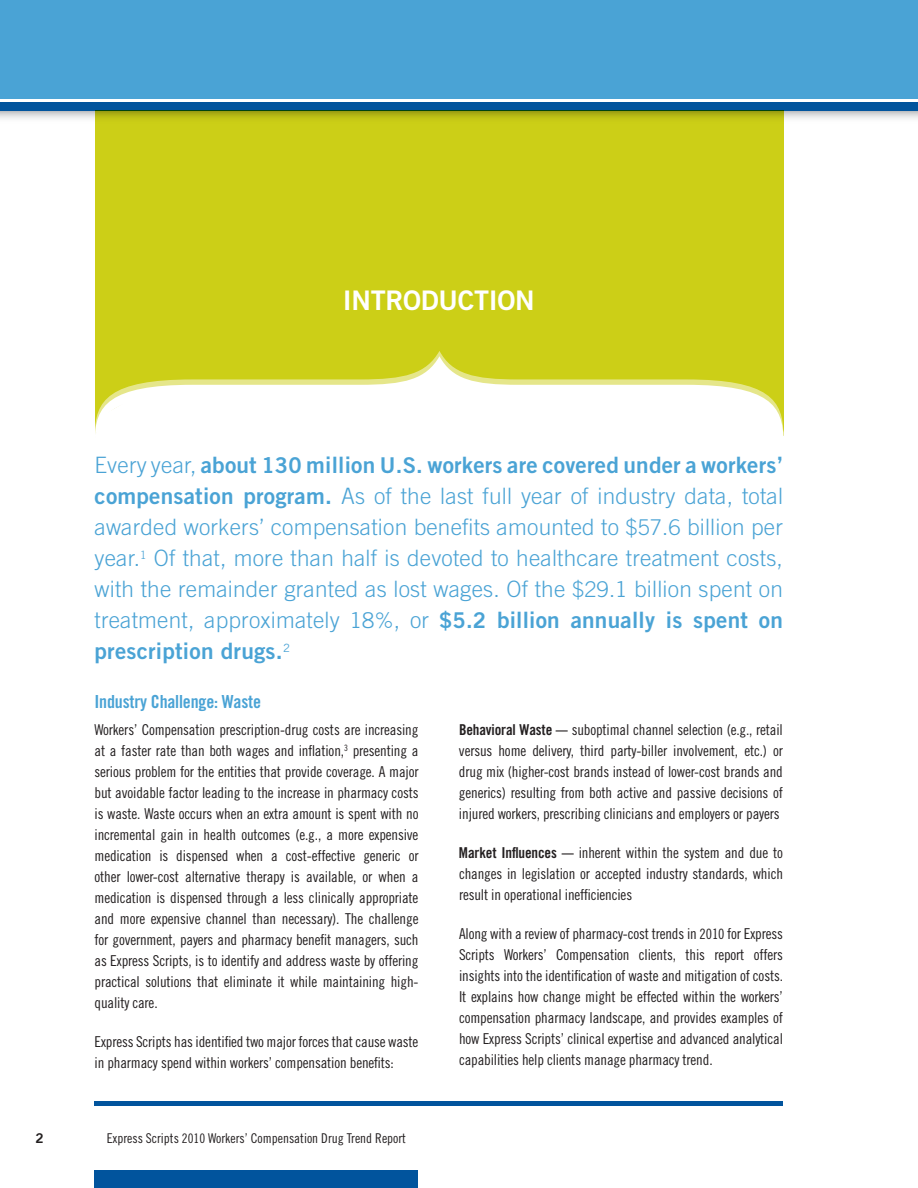
<style>
.page{position:relative;width:918px;height:1188px;background:#fff}
.page>*{position:absolute;margin:0;border:0;box-sizing:border-box;transform-origin:0 0}
.t1{font:27px "Trade Gothic Bold Two";letter-spacing:-.01em;color:#fff}
.t2{font:300 22.5px/31px "Trade Gothic";letter-spacing:.01em;color:#4aa3d5;text-align:justify}
.t3{font:22.5px "Trade Gothic Bold Two";letter-spacing:.01em;color:#4aa3d5}
.t4{font:18px "Trade Gothic Bold Cond Twenty";letter-spacing:-.01em;color:#4aa3d5}
.t5{font:15px/21px "Trade Gothic Cond Eighteen";letter-spacing:-.01em;color:#231f20;text-align:justify}
.t6{font:13.5px "Trade Gothic Cond Eighteen";color:#231f20}
.t7{font:13.5px "Trade Gothic Bold Two";color:#231f20}
.s1{font-family:"Trade Gothic";font-weight:300}
.s2{font-size:21.75px}
.s3{font-family:"Trade Gothic Bold Two";font-weight:400}
.s4{font-family:"Trade Gothic Bold Two";font-weight:400;font-size:21.75px}
.s5{font-size:13.2px}
.s6{font-family:"Trade Gothic Bold Cond Twenty"}
.s7{font-size:14.25px}
</style>
<div class="page">
<div style="left:0;top:0;width:918px;height:99px;background:#4aa3d5"></div>
<svg style="left:0;top:110px;width:918px;height:15px"></svg>
<hr style="left:94px;top:1101px;width:689px;height:4px;background:#01549d">
<div style="left:94px;top:1170px;width:324px;height:18px;background:#01549d"></div>
<div style="left:0;top:102px;width:918px;height:8px;background:#01549d"></div>
<div style="left:95px;top:110px;width:688px;height:337px;background:#cccf17"></div>
<svg style="left:95px;top:364px;width:689px;height:83px;fill:#fff"></svg>
<h1 class="t1" style="left:343px;top:283px;width:194px">I ntroduction</h1>
<h2 class="t3" style="left:94px;top:451px;width:690px"><span class="s1">Every year,</span> about <span class="s2">130</span> million <span class="s2">U .S.</span> workers are covered under a workers’</h2>
<p class="t2" style="left:94px;top:480px;width:690px"><span class="s3">compensation program.</span> As of the last full year of industry data, total awarded workers’ compensation benefits amounted to <span class="s2">$57.6</span> billion per year.<sup>1</sup> Of that, more than half is devoted to healthcare treatment costs, with the remainder granted as lost wages. Of the <span class="s2">$29.1</span> billion spent on treatment, approximately <span class="s2">18%</span>, or <span class="s4">$5.2</span> <span class="s3">billion annually is spent on</span></p>
<h2 class="t3" style="left:94px;top:637px;width:197px">prescription drugs.<sup>2</sup></h2>
<p class="t4" style="left:94px;top:691px;width:168px">Industry Challenge: Waste</p>
<p class="t5" style="left:94px;top:719px;width:326px">Workers’ Compensation prescription-drug costs are increasing at a faster rate than both wages and inflation,<sup>3</sup> presenting a serious problem for the entities that provide coverage. A major but avoidable factor leading to the increase in pharmacy costs is waste. Waste occurs when an extra amount is spent with no incremental gain in health outcomes (e.g., a more expensive medication is dispensed when a cost-effective generic or other lower-cost alternative therapy is available, or when a medication is dispensed through a less clinically appropriate and more expensive channel than necessary). The challenge for government, payers and pharmacy benefit managers, such as Express Scripts, is to identify and address waste by offering practical solutions that eliminate it while maintaining high&shy;quality care.</p>
<p class="t5" style="left:95px;top:1031px;width:325px">Express Scripts has identified two major forces that cause waste in pharmacy spend within workers’ compensation benefits:</p>
<p class="t7" style="left:36px;top:1130px;width:10px">2</p>
<p class="t6" style="left:107px;top:1130px;width:301px">Express Scripts <span class="s5">2010</span> Workers’ Compensation Drug Trend Report</p>
<p class="t5" style="left:459px;top:719px;width:326px"><span class="s6">Behavioral Waste —</span> suboptimal channel selection (e.g., retail versus home delivery, third party-biller involvement, etc.) or drug mix (higher-cost brands instead of lower-cost brands and generics) resulting from both active and passive decisions of injured workers, prescribing clinicians and employers or payers</p>
<p class="t5" style="left:459px;top:842px;width:326px"><span class="s6">Market Influences —</span> inherent within the system and due to changes in legislation or accepted industry standards, which result in operational inefficiencies</p>
<p class="t5" style="left:459px;top:923px;width:326px">Along with a review of pharmacy-cost trends in <span class="s7">2010</span> for Express Scripts Workers’ Compensation clients, this report offers insights into the identification of waste and mitigation of costs.<br>It explains how change might be effected within the workers’ compensation pharmacy landscape, and provides examples of how Express Scripts’ clinical expertise and advanced analytical capabilities help clients manage pharmacy trend.</p>
</div>
